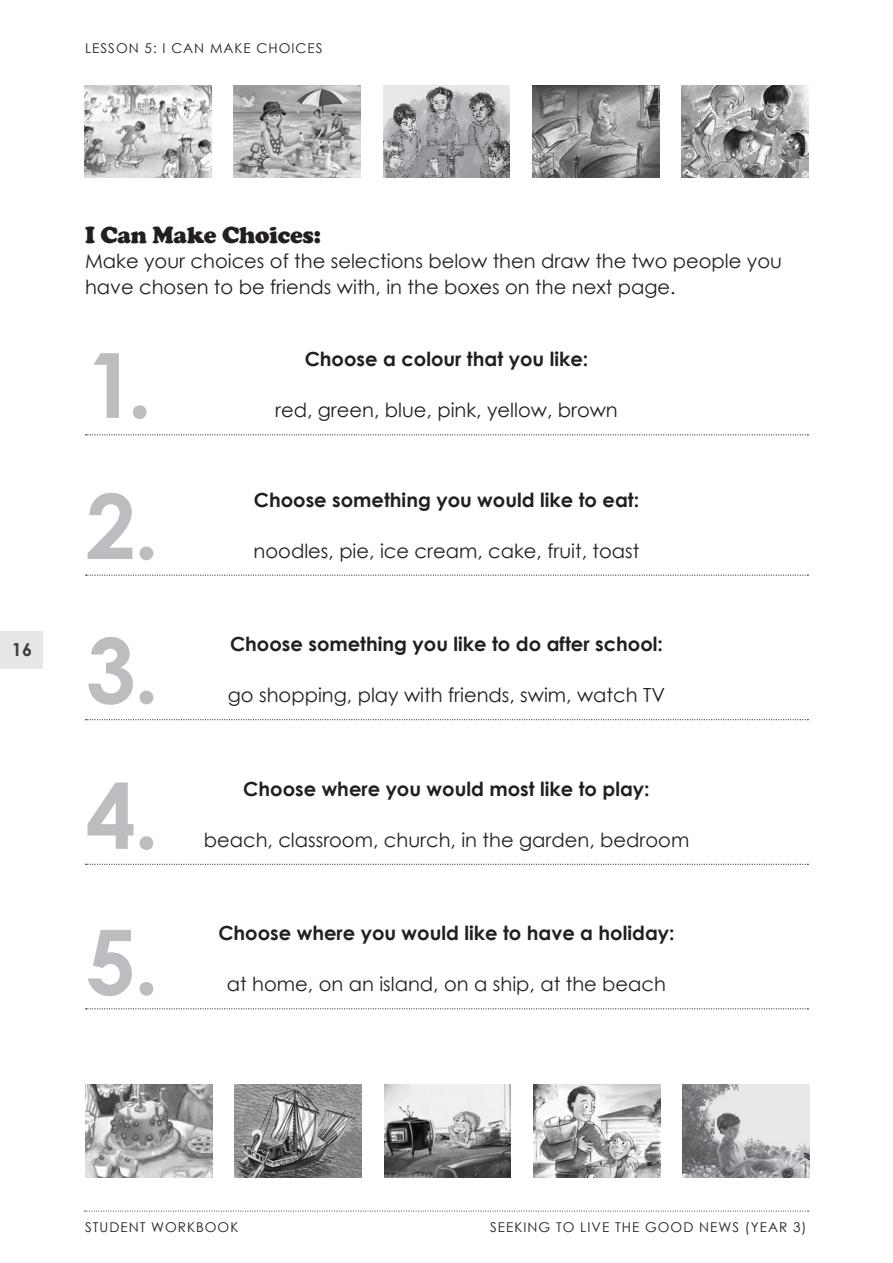
<style>
.page{position:relative;width:893px;height:1263px;background:#fff}
.page>*{position:absolute;margin:0;border:0;box-sizing:border-box;transform-origin:0 0}
.Body_copy{font:700 90px "Century Gothic";color:#bcbdc0}
.Heading_cooper_black{font:900 24px "Cooper";letter-spacing:-.01em;color:#231f20}
.choices{font:19.5px "Century Gothic";color:#231f20}
.Body_13pt{font:700 19.5px "Century Gothic";color:#231f20}
.Body_13pt-2{font:19.5px/25.5px "Century Gothic";color:#231f20}
.t1{font:700 18px "Century Gothic";color:#3e3e3f}
.Body_copy_first_para{font:13.5px "Century Gothic";letter-spacing:.075em;color:#231f20}
</style>
<div class="page">
<div style="left:0;top:631px;width:43px;height:38px;background:#e6e7e9"></div>
<svg style="left:85px;top:1211px;width:723px;height:1px"></svg>
<svg style="left:86px;top:434px;width:722px;height:1px"></svg>
<svg style="left:86px;top:575px;width:722px;height:1px"></svg>
<svg style="left:86px;top:719px;width:722px;height:1px"></svg>
<svg style="left:86px;top:864px;width:722px;height:1px"></svg>
<svg style="left:86px;top:1008px;width:722px;height:1px"></svg>
<img style="left:85px;top:85px;width:126px;height:93px">
<img style="left:86px;top:1085px;width:126px;height:92px">
<img style="left:234px;top:85px;width:126px;height:93px">
<img style="left:235px;top:1085px;width:126px;height:92px">
<img style="left:383px;top:85px;width:127px;height:93px">
<img style="left:384px;top:1085px;width:127px;height:92px">
<img style="left:532px;top:85px;width:127px;height:93px">
<img style="left:533px;top:1085px;width:127px;height:92px">
<img style="left:682px;top:85px;width:126px;height:93px">
<img style="left:683px;top:1085px;width:126px;height:92px">
<p class="Body_copy_first_para" style="left:85px;top:38px;width:239px">LESSON 5: I CAN MAKE CHOICES</p>
<p class="t1" style="left:12px;top:636px;width:22px">16</p>
<p class="Heading_cooper_black" style="left:85px;top:221px;width:237px">I Can Make Choices:</p>
<p class="Body_13pt-2" style="left:85px;top:248px;width:698px">Make your choices of the selections below then draw the two people you have chosen to be friends with, in the boxes on the next page.</p>
<p class="Body_copy" style="left:86px;top:317px;width:68px">1.</p>
<p class="Body_copy" style="left:86px;top:458px;width:75px">2.</p>
<p class="Body_copy" style="left:86px;top:602px;width:75px">3.</p>
<p class="Body_copy" style="left:86px;top:748px;width:75px">4.</p>
<p class="Body_copy" style="left:86px;top:893px;width:75px">5.</p>
<p class="Body_13pt" style="left:305px;top:344px;width:285px">Choose a colour that you like:</p>
<p class="choices" style="left:275px;top:397px;width:344px">red, green, blue, pink, yellow, brown</p>
<p class="Body_13pt" style="left:254px;top:485px;width:387px">Choose something you would like to eat:</p>
<p class="choices" style="left:254px;top:537px;width:387px">noodles, pie, ice cream, cake, fruit, toast</p>
<p class="Body_13pt" style="left:230px;top:629px;width:434px">Choose something you like to do after school:</p>
<p class="choices" style="left:228px;top:681px;width:439px">go shopping, play with friends, swim, watch TV</p>
<p class="Body_13pt" style="left:243px;top:774px;width:408px">Choose where you would most like to play:</p>
<p class="choices" style="left:204px;top:826px;width:487px">beach, classroom, church, in the garden, bedroom</p>
<p class="Body_13pt" style="left:218px;top:918px;width:458px">Choose where you would like to have a holiday:</p>
<p class="choices" style="left:227px;top:970px;width:441px">at home, on an island, on a ship, at the beach</p>
<p class="Body_copy_first_para" style="left:85px;top:1218px;width:155px">STUDENT WORKBOOK</p>
<p class="Body_copy_first_para" style="left:490px;top:1218px;width:318px">SEEKING TO LIVE THE GOOD NEWS (YEAR 3)</p>
</div>
